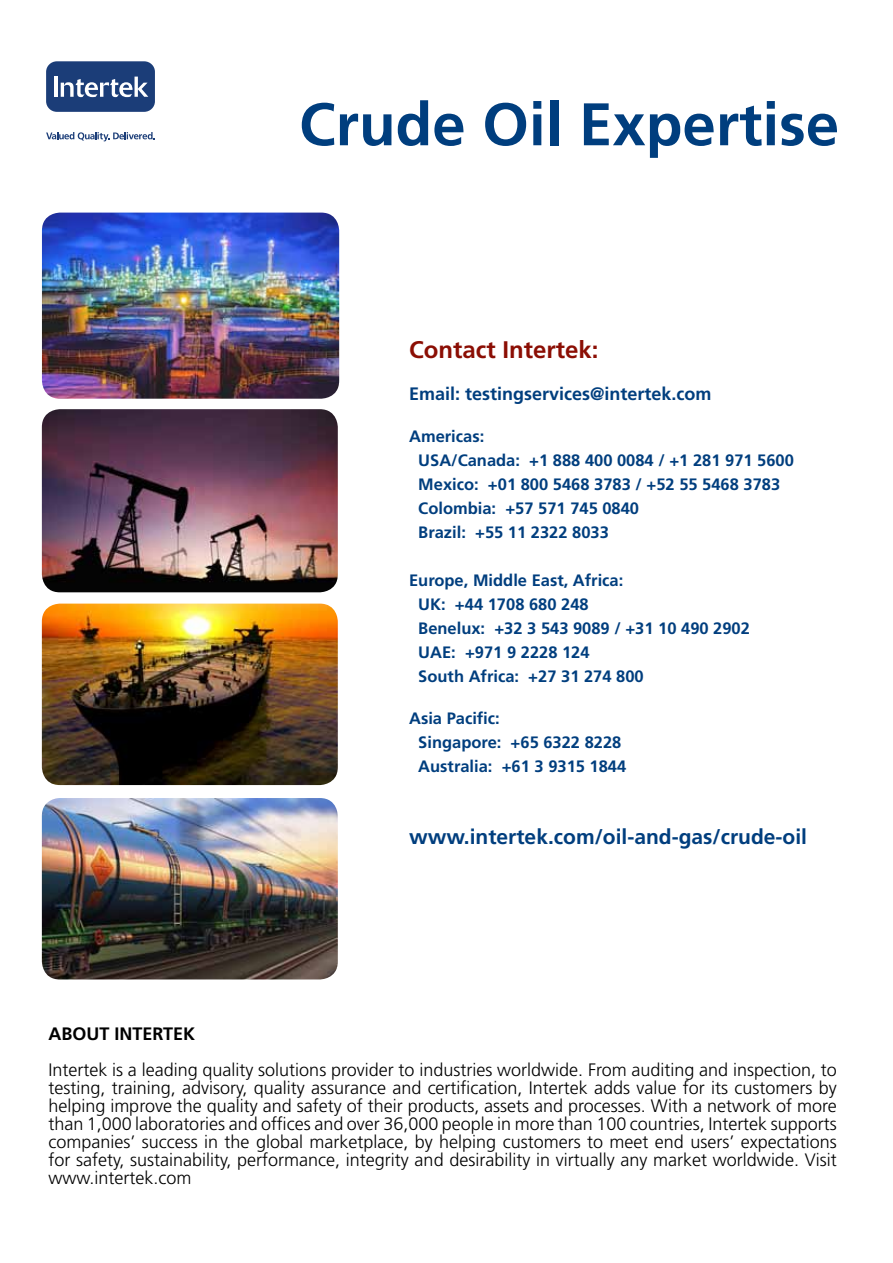
<style>
.page{position:relative;width:893px;height:1263px;background:#fff}
.page>*{position:absolute;margin:0;border:0;box-sizing:border-box;transform-origin:0 0}
.t1{font:700 60px "Frutiger LT Std";color:#003e7e}
.t2{font:700 24px "Frutiger LT Std";color:#8b0e04}
.t3{font:700 21px "Frutiger LT Std";color:#003e7e}
.t4{font:300 18px/18px "Frutiger LT Std";color:#000;text-align:justify}
.t5{font:700 18px "Frutiger LT Std";color:#003e7e}
.t6{font:700 18px "Frutiger LT Std";color:#000}
.t7{font:700 16.5px/24px "Frutiger LT Std";color:#003e7e}
</style>
<div class="page">
<div style="left:46px;top:61px;width:109px;height:51px;background:#1b3d78;border-radius:11px"></div>
<hr style="left:54px;top:77px;width:3px;height:20px;background:#fff">
<svg style="left:61px;top:77px;width:87px;height:20px"></svg>
<svg style="left:46px;top:132px;width:109px;height:9px"></svg>
<img style="left:42px;top:213px;width:297px;height:186px">
<img style="left:42px;top:409px;width:296px;height:183px">
<img style="left:42px;top:604px;width:296px;height:181px">
<img style="left:42px;top:798px;width:296px;height:181px">
<h1 class="t1" style="left:299px;top:89px;width:542px">Crude Oil Expertise</h1>
<h2 class="t2" style="left:409px;top:335px;width:191px">Contact Intertek:</h2>
<p class="t5" style="left:409px;top:383px;width:304px">Email: testingservices@intertek.com</p>
<p class="t7" style="left:418px;top:424px;width:377px;text-indent:-9px">Americas:<br>USA/Canada: +1 888 400 0084 / +1 281 971 5600<br>Mexico: +01 800 5468 3783 / +52 55 5468 3783<br>Colombia: +57 571 745 0840<br>Brazil: +55 11 2322 8033</p>
<p class="t7" style="left:418px;top:568px;width:333px;text-indent:-9px">Europe, Middle East, Africa:<br>UK: +44 1708 680 248<br>Benelux: +32 3 543 9089 / +31 10 490 2902<br>UAE: +971 9 2228 124<br>South Africa: +27 31 274 800</p>
<p class="t7" style="left:418px;top:706px;width:210px;text-indent:-9px">Asia Pacific:<br>Singapore: +65 6322 8228<br>Australia: +61 3 9315 1844</p>
<p class="t3" style="left:409px;top:824px;width:399px">www.intertek.com/oil-and-gas/crude-oil</p>
<p class="t6" style="left:48px;top:1023px;width:148px">ABOUT INTERTEK</p>
<p class="t4" style="left:48px;top:1061px;width:790px">Intertek is a leading quality solutions provider to industries worldwide. From auditing and inspection, to testing, training, advisory, quality assurance and certification, Intertek adds value for its customers by helping improve the quality and safety of their products, assets and processes. With a network of more than 1,000 laboratories and offices and over 36,000 people in more than 100 countries, Intertek supports companies’ success in the global marketplace, by helping customers to meet end users’ expectations for safety, sustainability, performance, integrity and desirability in virtually any market worldwide. Visit www.intertek.com</p>
</div>
